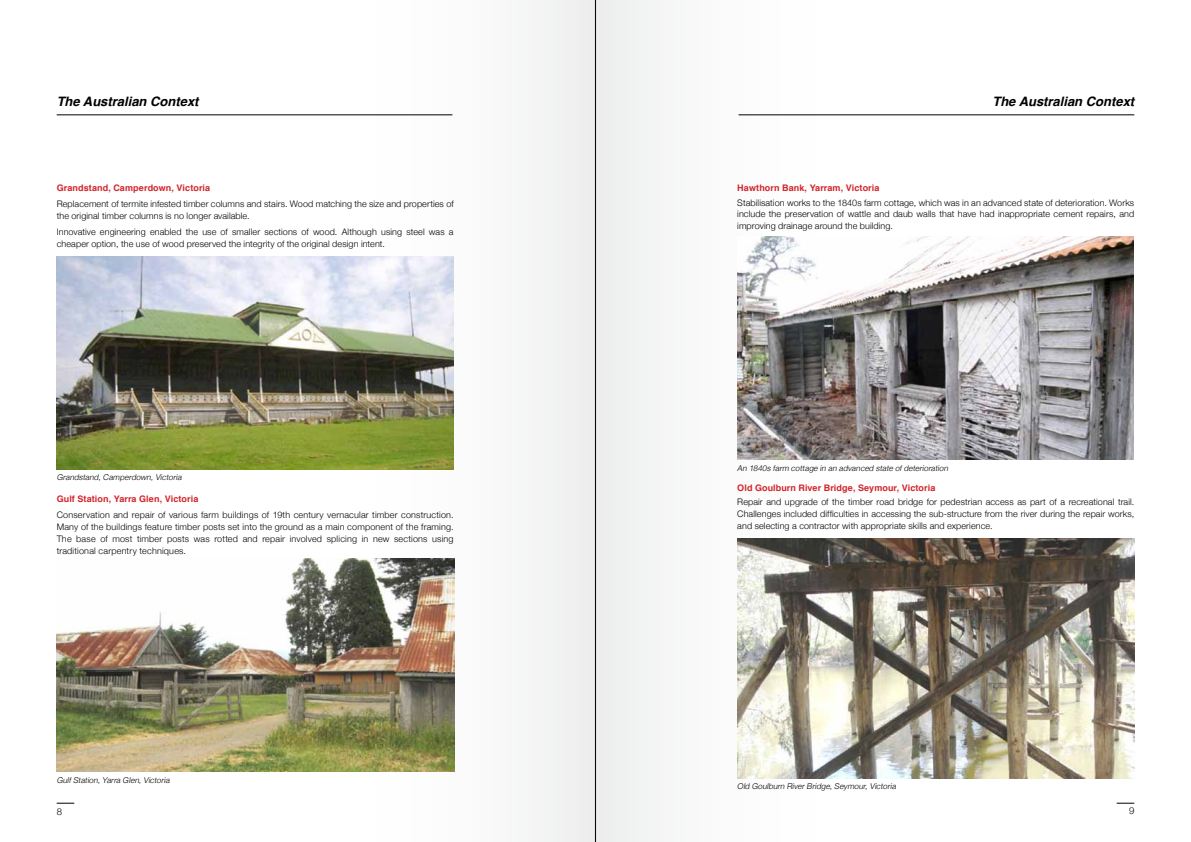
<style>
.page{position:relative;width:1191px;height:842px;background:#fff}
.page>*{position:absolute;margin:0;border:0;box-sizing:border-box;transform-origin:0 0}
.t1{font:italic 700 13px "Helvetica";color:#000}
.t2{font:300 9.5px "Helvetica Neue";color:#000}
.t3{font:300 9px/11.8px "Helvetica Neue";letter-spacing:.01em;color:#000;text-align:justify}
.t4{font:700 9px "Helvetica";letter-spacing:.01em;color:#d2232a}
.t5{font:italic 300 8px "Helvetica Neue";color:#000}
</style>
<div class="page">
<svg style="left:57px;top:803px;width:17px;height:1px"></svg>
<svg style="left:1116px;top:803px;width:18px;height:1px"></svg>
<div style="left:261px;top:0;width:334px;height:842px;background:#f9fafa"></div>
<div style="left:595px;top:0;width:335px;height:842px;background:linear-gradient(to right,#f1f2f2,#fff)"></div>
<hr style="left:595px;top:0;width:1px;height:842px;background:#000">
<hr style="left:738px;top:115px;width:396px;height:1px;background:#000">
<hr style="left:57px;top:115px;width:395px;height:1px;background:#000">
<img style="left:57px;top:257px;width:397px;height:213px">
<img style="left:57px;top:559px;width:397px;height:212px">
<img style="left:737px;top:236px;width:396px;height:224px">
<img style="left:737px;top:539px;width:397px;height:239px">
<h1 class="t1" style="left:57px;top:90px;width:143px">The Australian Context</h1>
<h1 class="t1" style="left:992px;top:90px;width:143px">The Australian Context</h1>
<p class="t4" style="left:57px;top:181px;width:155px">Grandstand, Camperdown, Victoria</p>
<p class="t3" style="left:57px;top:198px;width:398px">Replacement of termite infested timber columns and stairs. Wood matching the size and properties of the original timber columns is no longer available.</p>
<p class="t3" style="left:57px;top:226px;width:398px">Innovative engineering enabled the use of smaller sections of wood. Although using steel was a cheaper option, the use of wood preserved the integrity of the original design intent.</p>
<p class="t5" style="left:57px;top:473px;width:128px">Grandstand, Camperdown, Victoria</p>
<p class="t4" style="left:57px;top:492px;width:143px">Gulf Station, Yarra Glen, Victoria</p>
<p class="t3" style="left:57px;top:509px;width:398px">Conservation and repair of various farm buildings of 19th century vernacular timber construction.<br>Many of the buildings feature timber posts set into the ground as a main component of the framing.<br>The base of most timber posts was rotted and repair involved splicing in new sections using traditional carpentry techniques.</p>
<p class="t5" style="left:57px;top:775px;width:116px">Gulf Station, Yarra Glen, Victoria</p>
<p class="t4" style="left:737px;top:181px;width:144px">Hawthorn Bank, Yarram, Victoria</p>
<p class="t3" style="left:737px;top:196px;width:398px">Stabilisation works to the 1840s farm cottage, which was in an advanced state of deterioration. Works include the preservation of wattle and daub walls that have had inappropriate cement repairs, and improving drainage around the building.</p>
<p class="t5" style="left:737px;top:463px;width:214px">An 1840s farm cottage in an advanced state of deterioration</p>
<p class="t4" style="left:737px;top:480px;width:199px">Old Goulburn River Bridge, Seymour, Victoria</p>
<p class="t3" style="left:737px;top:496px;width:398px">Repair and upgrade of the timber road bridge for pedestrian access as part of a recreational trail.<br>Challenges included difficulties in accessing the sub-structure from the river during the repair works, and selecting a contractor with appropriate skills and experience.</p>
<p class="t5" style="left:737px;top:781px;width:162px">Old Goulburn River Bridge, Seymour, Victoria</p>
<p class="t2" style="left:57px;top:806px;width:7px">8</p>
<p class="t2" style="left:1129px;top:805px;width:7px">9</p>
</div>
